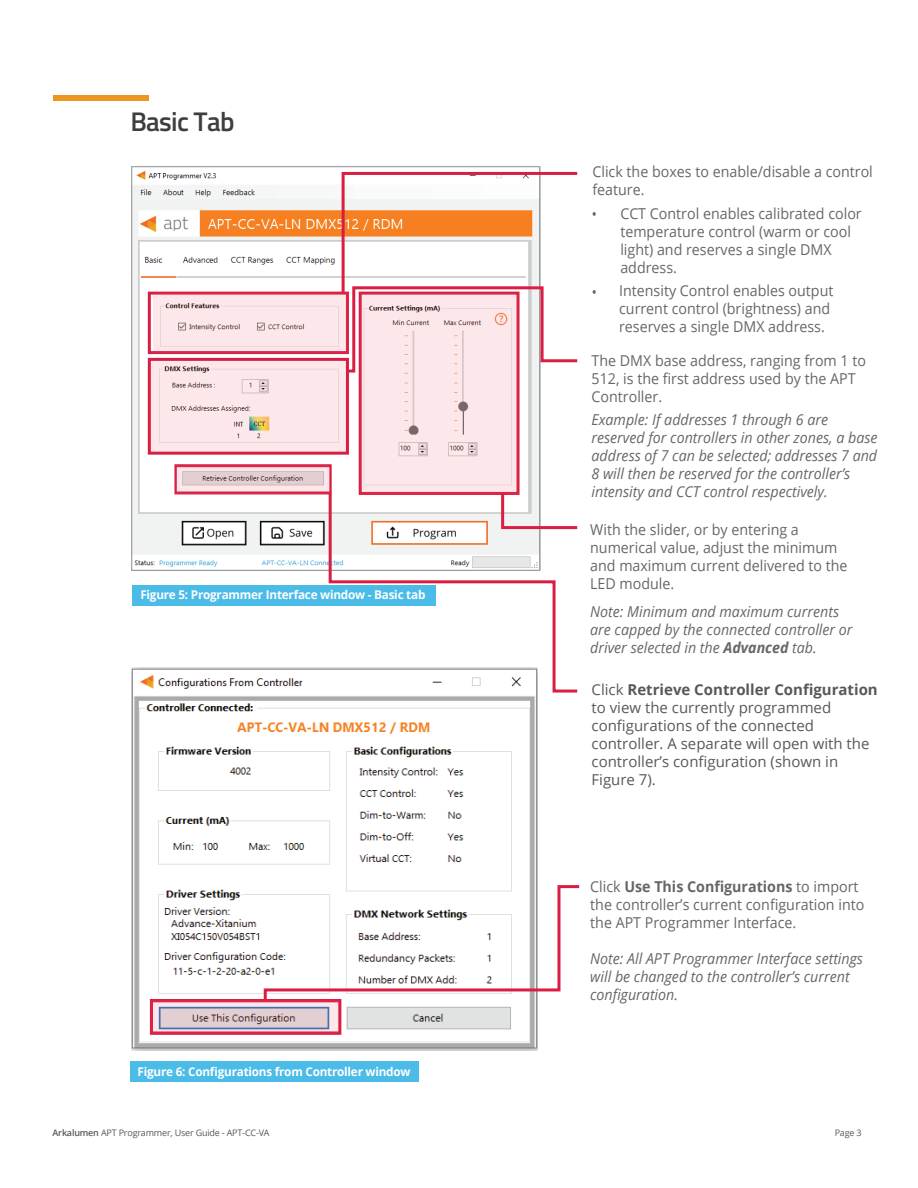
<style>
.page{position:relative;width:918px;height:1188px;background:#fff}
.page>*{position:absolute;margin:0;border:0;box-sizing:border-box;transform-origin:0 0}
.t1{font:600 27px "Titillium Web";letter-spacing:-.025em;color:#3e3e3f}
.t2{font:15px/18px "Open Sans";color:#666;scale:.95 1}
.t3{font:italic 15px/18px "Open Sans";color:#666;scale:.95 1}
.t4{font:15px/18px "Open Sans";color:#57585a}
.t5{font:700 12px "Open Sans";letter-spacing:-.02em;color:#fff}
.t6{font:9px "Open Sans";letter-spacing:-.02em;color:#57585a}
.s1{font-weight:700}
.s2{font-weight:600}
</style>
<div class="page">
<img style="left:132px;top:667px;width:405px;height:384px">
<div style="left:53px;top:95px;width:96px;height:5px;background:#ed9620"></div>
<svg style="left:132px;top:167px;width:408px;height:404px"></svg>
<div style="left:132px;top:586px;width:303px;height:20px;background:#4bbbe8"></div>
<img style="left:174px;top:464px;width:158px;height:30px">
<svg style="left:152px;top:362px;width:193px;height:89px;background:#f6e2e4"></svg>
<svg style="left:177px;top:465px;width:152px;height:28px;background:#e4bac1"></svg>
<div style="left:130px;top:1062px;width:289px;height:20px;background:#4bbbe8"></div>
<img style="left:150px;top:999px;width:191px;height:36px">
<svg style="left:262px;top:884px;width:318px;height:120px"></svg>
<svg style="left:151px;top:1001px;width:188px;height:32px;background:#d0b3c0"></svg>
<div style="left:148px;top:358px;width:201px;height:97px;border:3px solid #da1d42"></div>
<div style="left:148px;top:292px;width:201px;height:62px;border:3px solid #da1d42"></div>
<svg style="left:153px;top:293px;width:187px;height:60px;background:#f4d7db"></svg>
<svg style="left:593px;top:212px;width:3px;height:4px"></svg>
<svg style="left:593px;top:290px;width:3px;height:4px"></svg>
<svg style="left:360px;top:374px;width:158px;height:116px;background:#f8e1e4"></svg>
<svg style="left:340px;top:170px;width:238px;height:204px"></svg>
<svg style="left:327px;top:490px;width:251px;height:204px"></svg>
<h1 class="t1" style="left:130px;top:101px;width:106px">Basic Tab</h1>
<p class="t5" style="left:140px;top:586px;width:287px">Figure 5: Programmer Interface window - Basic tab</p>
<p class="t5" style="left:138px;top:1063px;width:275px">Figure 6: Configurations from Controller window</p>
<p class="t2" style="left:592px;top:162px;width:297px">Click the boxes to enable/disable a control feature.</p>
<p class="t2" style="left:620px;top:204px;width:256px">CCT Control enables calibrated color temperature control (warm or cool light) and reserves a single DMX address.</p>
<p class="t2" style="left:619px;top:282px;width:227px">Intensity Control enables output current control (brightness) and reserves a single DMX address.</p>
<p class="t2" style="left:592px;top:351px;width:290px">The DMX base address, ranging from 1 to<br>512, is the first address used by the APT<br>Controller.</p>
<p class="t3" style="left:592px;top:410px;width:303px">Example: If addresses 1 through 6 are reserved for controllers in other zones, a base address of 7 can be selected; addresses 7 and 8 will then be reserved for the controller’s intensity and CCT control respectively.</p>
<p class="t2" style="left:590px;top:520px;width:272px">With the slider, or by entering a numerical value, adjust the minimum and maximum current delivered to the<br>LED module.</p>
<p class="t3" style="left:590px;top:602px;width:278px">Note: Minimum and maximum currents are capped by the connected controller or driver selected in the <span class="s1">Advanced</span> tab.</p>
<p class="t4" style="left:592px;top:680px;width:288px">Click <span class="s1">Retrieve Controller Configuration </span>to view the currently programmed configurations of the connected controller. A separate will open with the controller’s configuration (shown in Figure 7).</p>
<p class="t2" style="left:590px;top:878px;width:290px">Click <span class="s1">Use This Configurations</span> to import the controller’s current configuration into the APT Programmer Interface.</p>
<p class="t3" style="left:590px;top:950px;width:289px">Note: All APT Programmer Interface settings will be changed to the controller’s current configuration.</p>
<p class="t6" style="left:53px;top:1127px;width:219px"><span class="s2">Arkalumen</span> APT Programmer, User Guide - APT-CC-VA</p>
<p class="t6" style="left:835px;top:1127px;width:29px">Page 3</p>
</div>
